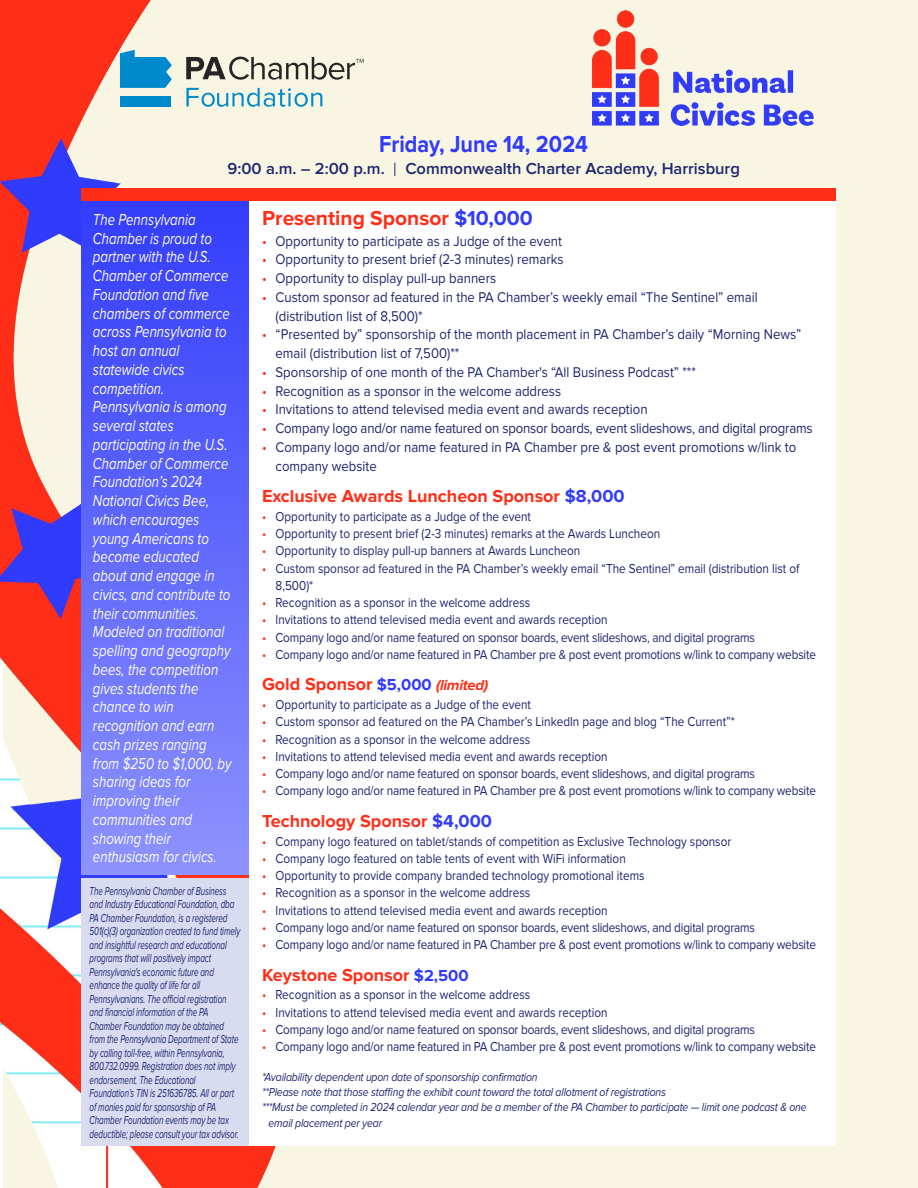
<style>
.page{position:relative;width:918px;height:1188px;background:#fff}
.page>*{position:absolute;margin:0;border:0;box-sizing:border-box;transform-origin:0 0}
.t1{font:700 24px "Proxima Nova";color:#313bfb;scale:.9 1}
.t2{font:700 21px "Proxima Nova";color:#ff2e18}
.t3{font:700 18px "Proxima Nova";color:#ff2e18}
.t4{font:italic 16.5px/18.8px "Proxima Nova";color:#fff;scale:.8 1}
.t5{font:600 16.5px "Proxima Nova";color:#1d256f}
.t6{font:14.7px/18.8px "Proxima Nova";color:#1d256f;scale:.9 1}
.t7{font:13.5px/17.2px "Proxima Nova";color:#1d256f;scale:.87 1}
.t8{font:italic 12px/13.5px "Proxima Nova";letter-spacing:-.01em;color:#1d256f;scale:.67 1}
.t9{font:italic 12px/15.3px "Proxima Nova";letter-spacing:-.01em;color:#1d256f;scale:.87 1}
.s1{font-weight:300;font-size:19.8px}
.s2{color:#313bfb}
.s3{color:#ff2e18}
.s4{font-size:16.5px;color:#313bfb}
.s5{font-style:italic;font-size:15px}
</style>
<div class="page">
<div style="left:4px;top:0;width:914px;height:1188px;background:#f8f6e2"></div>
<img style="left:0;top:0;width:276px;height:1188px">
<div style="left:81px;top:193px;width:186px;height:681px;background:linear-gradient(to bottom,#323cfb,#8e93fd)"></div>
<img style="left:593px;top:10px;width:221px;height:115px">
<svg style="left:186px;top:88px;width:136px;height:19px"></svg>
<svg style="left:120px;top:50px;width:52px;height:38px"></svg>
<div style="left:120px;top:96px;width:51px;height:10px;background:#008ace"></div>
<svg style="left:186px;top:57px;width:178px;height:23px"></svg>
<div style="left:81px;top:878px;width:171px;height:268px;background:#d9dcf0"></div>
<div style="left:249px;top:190px;width:587px;height:956px;background:#fff"></div>
<div style="left:81px;top:188px;width:755px;height:12px;background:#ff2e18"></div>
<p class="t1" style="left:379px;top:135px;width:234px">Friday, June 14, 2024</p>
<p class="t5" style="left:227px;top:163px;width:514px">9:00 a.m. – 2:00 p.m. <span class="s1">I</span> Commonwealth Charter Academy, Harrisburg</p>
<p class="t4" style="left:93px;top:212px;width:175px">The Pennsylvania<br>Chamber is proud to partner with the U.S.<br>Chamber of Commerce<br>Foundation and five chambers of commerce across Pennsylvania to host an annual statewide civics competition.<br>Pennsylvania is among several states participating in the U.S.<br>Chamber of Commerce<br>Foundation’s 2024<br>National Civics Bee, which encourages young Americans to become educated about and engage in civics, and contribute to their communities.<br>Modeled on traditional spelling and geography bees, the competition gives students the chance to win recognition and earn cash prizes ranging from $250 to $1,000, by sharing ideas for improving their communities and showing their enthusiasm for civics.</p>
<p class="t8" style="left:90px;top:885px;width:227px">The Pennsylvania Chamber of Business and Industry Educational Foundation, dba PA Chamber Foundation, is a registered 501(c)(3) organization created to fund timely and insightful research and educational programs that will positively impact Pennsylvania's economic future and enhance the quality of life for all Pennsylvanians. The official registration and financial information of the PA Chamber Foundation may be obtained from the Pennsylvania Department of State by calling toll-free, within Pennsylvania, 800.732.0999. Registration does not imply endorsement. The Educational Foundation’s TIN is 251636785. All or part of monies paid for sponsorship of PA Chamber Foundation events may be tax deductible; please consult your tax advisor.</p>
<p class="t2" style="left:262px;top:211px;width:272px">Presenting Sponsor <span class="s2">$10,000</span></p>
<p class="t6" style="left:262px;top:233px;width:335px"><span class="s3">•</span> Opportunity to participate as a Judge of the event</p>
<p class="t6" style="left:262px;top:251px;width:337px"><span class="s3">•</span> Opportunity to present brief (2-3 minutes) remarks</p>
<p class="t6" style="left:262px;top:270px;width:262px"><span class="s3">•</span> Opportunity to display pull-up banners</p>
<p class="t6" style="left:276px;top:289px;width:537px;text-indent:-14px"><span class="s3">•</span> Custom sponsor ad featured in the PA Chamber’s weekly email “The Sentinel” email (distribution list of 8,500)*</p>
<p class="t6" style="left:276px;top:326px;width:586px;text-indent:-14px"><span class="s3">•</span> “Presented by” sponsorship of the month placement in PA Chamber’s daily “Morning News” email (distribution list of 7,500)**</p>
<p class="t6" style="left:262px;top:364px;width:484px"><span class="s3">•</span> Sponsorship of one month of the PA Chamber's “All Business Podcast” ***</p>
<p class="t6" style="left:262px;top:383px;width:334px"><span class="s3">•</span> Recognition as a sponsor in the welcome address</p>
<p class="t6" style="left:262px;top:401px;width:430px"><span class="s3">•</span> Invitations to attend televised media event and awards reception</p>
<p class="t6" style="left:262px;top:420px;width:613px"><span class="s3">•</span> Company logo and/or name featured on sponsor boards, event slideshows, and digital programs</p>
<p class="t6" style="left:276px;top:439px;width:580px;text-indent:-14px"><span class="s3">•</span> Company logo and/or name featured in PA Chamber pre &amp; post event promotions w/link to company website</p>
<p class="t3" style="left:262px;top:490px;width:364px">Exclusive Awards Luncheon Sponsor <span class="s2">$8,000</span></p>
<p class="t7" style="left:262px;top:509px;width:311px"><span class="s3">•</span> Opportunity to participate as a Judge of the event</p>
<p class="t7" style="left:262px;top:526px;width:459px"><span class="s3">•</span> Opportunity to present brief (2-3 minutes) remarks at the Awards Luncheon</p>
<p class="t7" style="left:262px;top:543px;width:367px"><span class="s3">•</span> Opportunity to display pull-up banners at Awards Luncheon</p>
<p class="t7" style="left:276px;top:561px;width:604px;text-indent:-14px"><span class="s3">•</span> Custom sponsor ad featured in the PA Chamber’s weekly email “The Sentinel” email (distribution list of<br>8,500)*</p>
<p class="t7" style="left:262px;top:595px;width:310px"><span class="s3">•</span> Recognition as a sponsor in the welcome address</p>
<p class="t7" style="left:262px;top:612px;width:399px"><span class="s3">•</span> Invitations to attend televised media event and awards reception</p>
<p class="t7" style="left:262px;top:630px;width:568px"><span class="s3">•</span> Company logo and/or name featured on sponsor boards, event slideshows, and digital programs</p>
<p class="t7" style="left:262px;top:647px;width:638px"><span class="s3">•</span> Company logo and/or name featured in PA Chamber pre &amp; post event promotions w/link to company website</p>
<p class="t3" style="left:262px;top:678px;width:228px">Gold Sponsor <span class="s4">$5,000</span> <span class="s5">(limited)</span></p>
<p class="t7" style="left:262px;top:697px;width:311px"><span class="s3">•</span> Opportunity to participate as a Judge of the event</p>
<p class="t7" style="left:262px;top:714px;width:545px"><span class="s3">•</span> Custom sponsor ad featured on the PA Chamber’s LinkedIn page and blog “The Current”*</p>
<p class="t7" style="left:262px;top:732px;width:310px"><span class="s3">•</span> Recognition as a sponsor in the welcome address</p>
<p class="t7" style="left:262px;top:749px;width:399px"><span class="s3">•</span> Invitations to attend televised media event and awards reception</p>
<p class="t7" style="left:262px;top:766px;width:568px"><span class="s3">•</span> Company logo and/or name featured on sponsor boards, event slideshows, and digital programs</p>
<p class="t7" style="left:262px;top:783px;width:638px"><span class="s3">•</span> Company logo and/or name featured in PA Chamber pre &amp; post event promotions w/link to company website</p>
<p class="t3" style="left:262px;top:814px;width:232px">Technology Sponsor <span class="s2">$4,000</span></p>
<p class="t7" style="left:262px;top:834px;width:541px"><span class="s3">•</span> Company logo featured on tablet/stands of competition as Exclusive Technology sponsor</p>
<p class="t7" style="left:262px;top:851px;width:420px"><span class="s3">•</span> Company logo featured on table tents of event with WiFi information</p>
<p class="t7" style="left:262px;top:868px;width:441px"><span class="s3">•</span> Opportunity to provide company branded technology promotional items</p>
<p class="t7" style="left:262px;top:885px;width:310px"><span class="s3">•</span> Recognition as a sponsor in the welcome address</p>
<p class="t7" style="left:262px;top:903px;width:399px"><span class="s3">•</span> Invitations to attend televised media event and awards reception</p>
<p class="t7" style="left:262px;top:920px;width:568px"><span class="s3">•</span> Company logo and/or name featured on sponsor boards, event slideshows, and digital programs</p>
<p class="t7" style="left:262px;top:937px;width:638px"><span class="s3">•</span> Company logo and/or name featured in PA Chamber pre &amp; post event promotions w/link to company website</p>
<p class="t3" style="left:262px;top:968px;width:208px">Keystone Sponsor <span class="s4">$2,500</span></p>
<p class="t7" style="left:262px;top:987px;width:310px"><span class="s3">•</span> Recognition as a sponsor in the welcome address</p>
<p class="t7" style="left:262px;top:1005px;width:399px"><span class="s3">•</span> Invitations to attend televised media event and awards reception</p>
<p class="t7" style="left:262px;top:1022px;width:568px"><span class="s3">•</span> Company logo and/or name featured on sponsor boards, event slideshows, and digital programs</p>
<p class="t7" style="left:262px;top:1039px;width:638px"><span class="s3">•</span> Company logo and/or name featured in PA Chamber pre &amp; post event promotions w/link to company website</p>
<p class="t9" style="left:262px;top:1070px;width:318px">*Availability dependent upon date of sponsorship confirmation</p>
<p class="t9" style="left:262px;top:1086px;width:466px">**Please note that those staffing the exhibit count toward the total allotment of registrations</p>
<p class="t9" style="left:269px;top:1101px;width:620px;text-indent:-6px">***Must be completed in 2024 calendar year and be a member of the PA Chamber to participate — limit one podcast &amp; one email placement per year</p>
</div>
